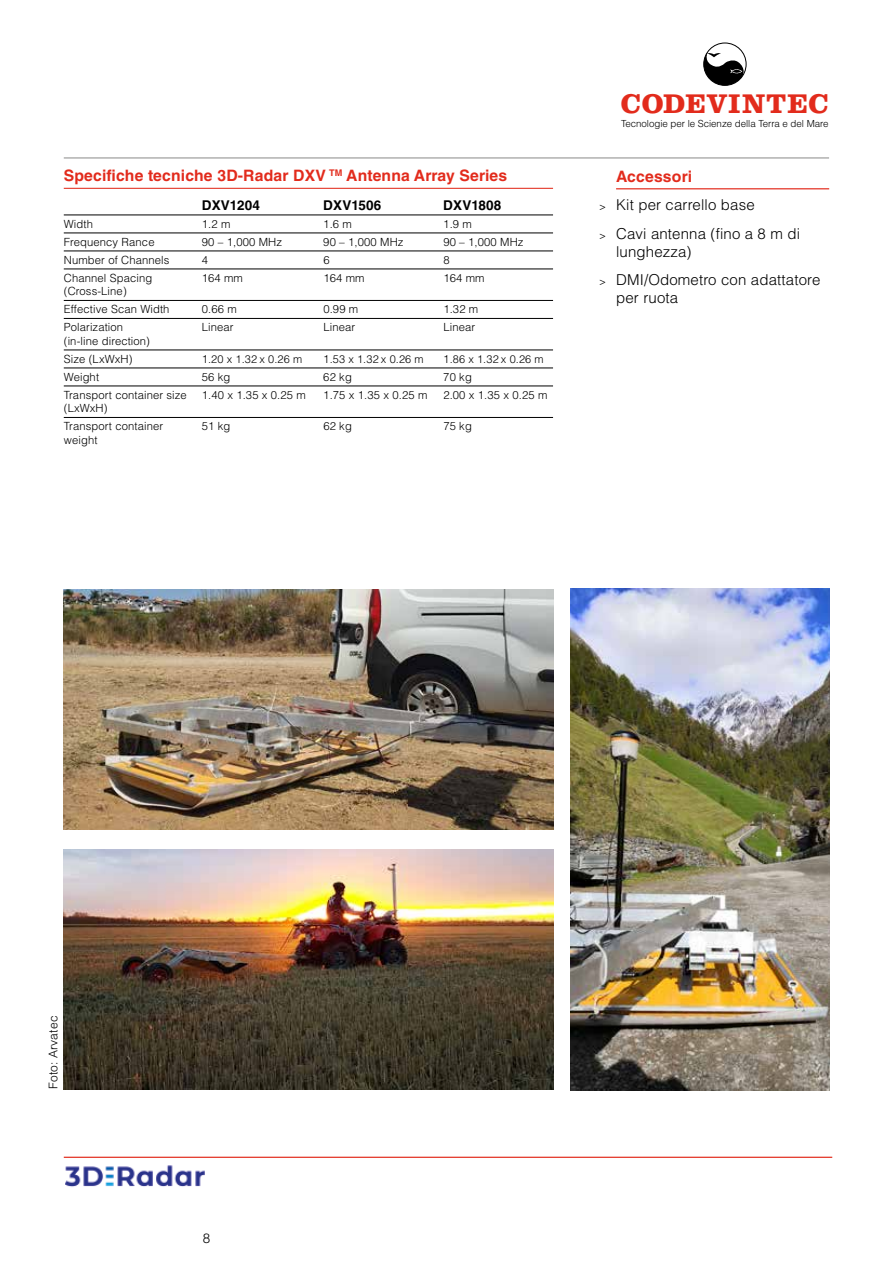
<style>
.page{position:relative;width:893px;height:1263px;background:#fff}
.page>*{position:absolute;margin:0;border:0;box-sizing:border-box;transform-origin:0 0}
.t1{font:700 28.05px "Clarendon LT Std";letter-spacing:.03em;color:#e22b1c}
.t2{font:700 15.75px "Helvetica LT Std";letter-spacing:.01em;color:#e22b1c}
.t3{font:300 15px/28.5px "Helvetica LT Std";letter-spacing:.01em;color:#000}
.t4{font:700 13.5px "Helvetica LT Std";letter-spacing:.01em;color:#000}
.t5{font:300 13.5px "Helvetica LT Std";color:#000}
.t6{font:300 12px "Helvetica LT Std";letter-spacing:.01em;color:#000}
.t7{font:300 11.25px/18px "Helvetica LT Std";letter-spacing:.01em;color:#000}
.t8{font:300 10.95px "Helvetica LT Std";letter-spacing:.01em;color:#000}
.t9{font:300 9.75px "Helvetica LT Std";letter-spacing:-.005em;color:#000}
.s1{font-size:11.25px}
.s2{font-size:10.5px}
</style>
<div class="page">
<img style="left:66px;top:1165px;width:139px;height:22px">
<hr style="left:64px;top:157px;width:765px;height:2px;background:#9d9d9c">
<hr style="left:64px;top:1157px;width:768px;height:1px;background:#e22b1c">
<svg style="left:704px;top:43px;width:42px;height:42px"></svg>
<div style="left:703px;top:43px;width:44px;height:43px;border:1px solid #000;border-radius:50%"></div>
<hr style="left:616px;top:188px;width:213px;height:1px;background:#e22b1c">
<hr style="left:64px;top:188px;width:489px;height:1px;background:#e22b1c">
<hr style="left:64px;top:215px;width:489px;height:1px;background:#000">
<hr style="left:64px;top:233px;width:489px;height:1px;background:#000">
<hr style="left:64px;top:251px;width:489px;height:1px;background:#000">
<hr style="left:64px;top:269px;width:489px;height:1px;background:#000">
<hr style="left:64px;top:300px;width:489px;height:1px;background:#000">
<hr style="left:64px;top:318px;width:489px;height:1px;background:#000">
<hr style="left:64px;top:350px;width:489px;height:1px;background:#000">
<hr style="left:64px;top:368px;width:489px;height:1px;background:#000">
<hr style="left:64px;top:386px;width:489px;height:1px;background:#000">
<hr style="left:64px;top:417px;width:489px;height:1px;background:#000">
<img style="left:64px;top:590px;width:489px;height:240px">
<img style="left:64px;top:850px;width:489px;height:240px">
<img style="left:570px;top:589px;width:259px;height:501px">
<h2 class="t2" style="left:64px;top:166px;width:445px">Specifiche tecniche 3D-Radar DXV <sup>TM</sup> Antenna Array Series</h2>
<p class="t4" style="left:202px;top:197px;width:60px">DXV1204</p>
<p class="t4" style="left:323px;top:197px;width:60px">DXV1506</p>
<p class="t4" style="left:443px;top:197px;width:60px">DXV1808</p>
<p class="t7" style="left:64px;top:215px;width:31px">Width</p>
<p class="t7" style="left:202px;top:215px;width:30px">1.2 m</p>
<p class="t7" style="left:323px;top:215px;width:30px">1.6 m</p>
<p class="t7" style="left:443px;top:215px;width:30px">1.9 m</p>
<p class="t7" style="left:64px;top:233px;width:92px">Frequency Rance</p>
<p class="t7" style="left:202px;top:233px;width:82px">90 – 1,000 MHz</p>
<p class="t7" style="left:323px;top:233px;width:82px">90 – 1,000 MHz</p>
<p class="t7" style="left:443px;top:233px;width:82px">90 – 1,000 MHz</p>
<p class="t7" style="left:64px;top:251px;width:107px">Number of Channels</p>
<p class="t7" style="left:202px;top:251px;width:8px">4</p>
<p class="t7" style="left:323px;top:251px;width:8px">6</p>
<p class="t7" style="left:443px;top:251px;width:8px">8</p>
<p class="t7" style="left:64px;top:269px;width:90px">Channel Spacing</p>
<p class="t7" style="left:202px;top:269px;width:43px">164 mm</p>
<p class="t7" style="left:323px;top:269px;width:43px">164 mm</p>
<p class="t7" style="left:443px;top:269px;width:43px">164 mm</p>
<p class="t7" style="left:64px;top:282px;width:107px">(Cross-Line)<br>Effective Scan Width</p>
<p class="t7" style="left:202px;top:300px;width:36px">0.66 m</p>
<p class="t7" style="left:323px;top:300px;width:36px">0.99 m</p>
<p class="t7" style="left:443px;top:300px;width:36px">1.32 m</p>
<p class="t7" style="left:64px;top:318px;width:61px">Polarization</p>
<p class="t7" style="left:202px;top:318px;width:33px">Linear</p>
<p class="t7" style="left:323px;top:318px;width:33px">Linear</p>
<p class="t7" style="left:443px;top:318px;width:33px">Linear</p>
<p class="t7" style="left:64px;top:332px;width:88px">(in-line direction)<br>Size (LxWxH)</p>
<p class="t8" style="left:202px;top:352px;width:102px"><span class="s1">1</span>.20 x 1.32 x 0.26 m</p>
<p class="t8" style="left:323px;top:352px;width:102px"><span class="s1">1</span>.53 x 1.32 x 0.26 m</p>
<p class="t8" style="left:443px;top:352px;width:102px"><span class="s1">1</span>.86 x 1.32 x 0.26 m</p>
<p class="t7" style="left:64px;top:368px;width:37px">Weight</p>
<p class="t7" style="left:202px;top:368px;width:30px">56 kg</p>
<p class="t7" style="left:323px;top:368px;width:30px">62 kg</p>
<p class="t7" style="left:443px;top:368px;width:30px">70 kg</p>
<p class="t7" style="left:64px;top:386px;width:125px">Transport container size</p>
<p class="t7" style="left:202px;top:386px;width:106px">1.40 x 1.35 x 0.25 m</p>
<p class="t7" style="left:323px;top:386px;width:106px">1.75 x 1.35 x 0.25 m</p>
<p class="t7" style="left:443px;top:386px;width:106px">2.00 x 1.35 x 0.25 m</p>
<p class="t7" style="left:64px;top:399px;width:101px">(LxWxH)<br>Transport container</p>
<p class="t7" style="left:202px;top:417px;width:30px">51 kg</p>
<p class="t7" style="left:323px;top:417px;width:30px">62 kg</p>
<p class="t7" style="left:443px;top:417px;width:30px">75 kg</p>
<p class="t7" style="left:64px;top:431px;width:35px">weight</p>
<h1 class="t1" style="left:621px;top:87px;width:209px">CODEVINTEC</h1>
<p class="t9" style="left:621px;top:117px;width:209px">Tecnologie per le Scienze della Terra e del Mare</p>
<h2 class="t2" style="left:616px;top:167px;width:77px">Accessori</h2>
<h3 class="t3" style="left:599px;top:191px;width:202px"><span class="s2">&gt;</span> Kit per carrello base<br><span class="s2">&gt;</span> Cavi antenna (fino a 8 m di</h3>
<h3 class="t3" style="left:599px;top:237px;width:223px;text-indent:17px">lunghezza)<br><span class="s2">&gt;</span> DMI/Odometro con adattatore</h3>
<h3 class="t3" style="left:616px;top:284px;width:64px">per ruota</h3>
<p class="t6" style="left:46px;top:1089px;width:74px;rotate:-90deg">Foto: Arvatec</p>
<p class="t5" style="left:203px;top:1230px;width:9px">8</p>
</div>
